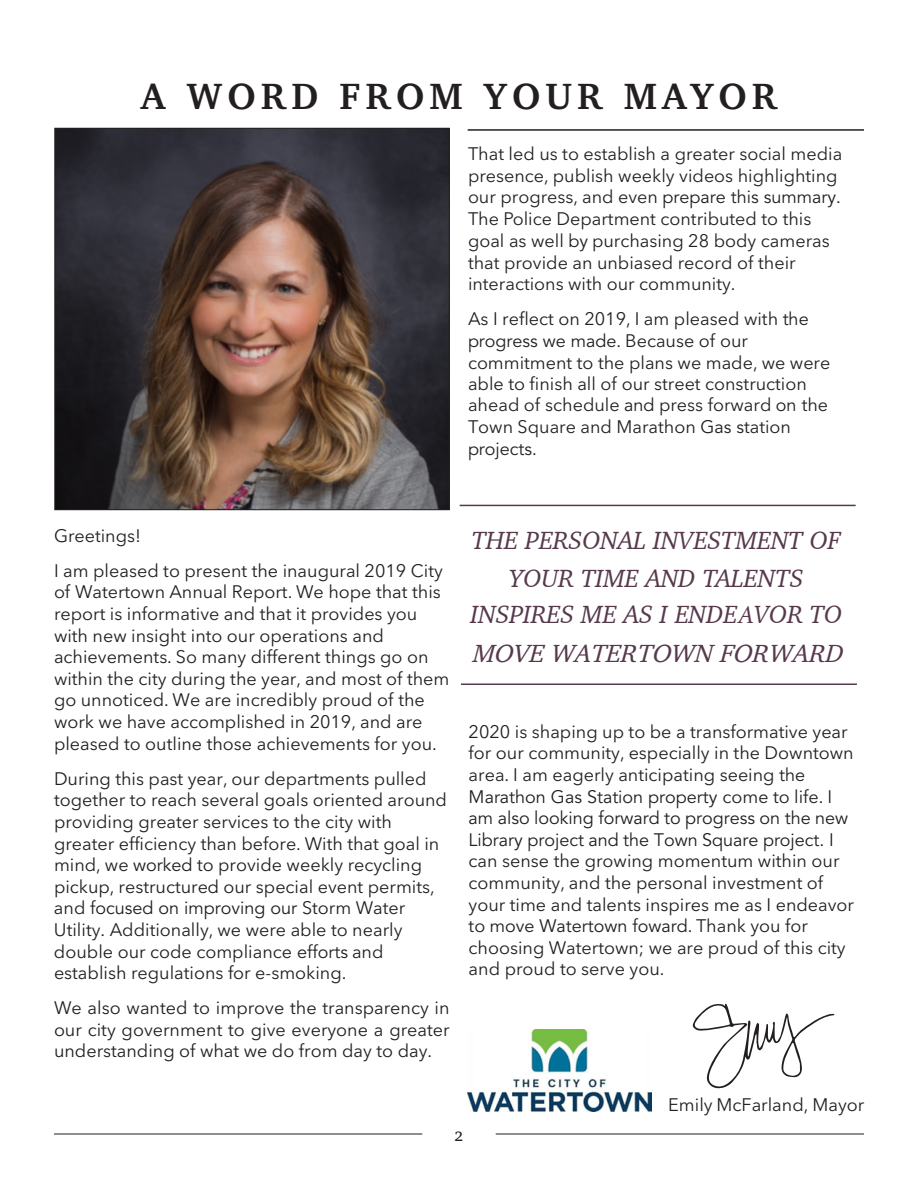
<style>
.page{position:relative;width:918px;height:1188px;background:#fff}
.page>*{position:absolute;margin:0;border:0;box-sizing:border-box;transform-origin:0 0}
.Subheading{font:700 37.5px "Charter";letter-spacing:.14em;color:#231f20}
.Paragraph_Style_2{font:italic 25.5px/37.5px "Charter OSFBT";color:#56394c;text-align:center}
.Paragraph_Style{font:18px/21.6px "Avenir Next Cyr";color:#231f20}
.Paragraph_Style-2{font:18px/21.6px "Avenir Next Cyr";color:#242021}
.t1{font:18px/21.6px "Avenir LT Std";color:#231f20}
.t2{font:18px "Charter OSFBT";color:#231f20}
.s1{font-family:"Avenir LT Std"}
.s2{font-style:inherit}
.s3{font-family:"Minion Pro"}
.s4{font-family:"Charter"}
.s5{font-family:"Avenir Next Cyr"}
</style>
<div class="page">
<hr style="left:54px;top:1134px;width:368px;height:1px;background:#231f20">
<hr style="left:496px;top:1134px;width:368px;height:1px;background:#231f20">
<hr style="left:468px;top:129px;width:396px;height:2px;background:#231f20">
<img style="left:56px;top:130px;width:392px;height:378px">
<div style="left:54px;top:128px;width:396px;height:382px;border:1px solid #231f20"></div>
<hr style="left:460px;top:505px;width:396px;height:1px;background:#56394c">
<hr style="left:461px;top:683px;width:396px;height:2px;background:#56394c">
<img style="left:467px;top:1030px;width:184px;height:81px">
<svg style="left:629px;top:1030px;width:22px;height:3px"></svg>
<svg style="left:693px;top:1004px;width:142px;height:85px"></svg>
<p class="Subheading" style="left:141px;top:73px;width:638px">A WORD FROM YOUR MAYOR</p>
<p class="Paragraph_Style-2" style="left:468px;top:143px;width:376px">That led us to establish a greater social media presence, publish weekly videos highlighting our progress, and even <span class="s1">prepare this summary</span>.<br>The Police Department contributed to this goal as well <span class="s1">by</span> purchasing 28 body cameras that provide an unbiased record of their interactions with our community.</p>
<p class="Paragraph_Style-2" style="left:468px;top:308px;width:364px">As I reflect on 2019, I am pleased with <span class="s1">the progress we made</span>. Because of our commitment to the plans we made, we were able to finish all of our street construction ahead of schedule <span class="s1">and</span> press forward <span class="s1">on</span> the Town Square and Marathon <span class="s1">Gas s</span><span class="s2">tation </span><span class="s1">projects</span>.</p>
<p class="Paragraph_Style" style="left:54px;top:518px;width:390px;line-height:35.1px">Greetings!<br>I am pleased to present the inaugural 2019 City</p>
<p class="Paragraph_Style" style="left:54px;top:581px;width:397px">of Watertown Annual Report. We hope that this report is informative and that it provides you with new insight into our operations and achievements. So many different things go on within the city during the year, and most of them go unnoticed. We are incredibly proud of the work we have accomplished in 2019, and are pleased to outline those achievements for you.</p>
<p class="Paragraph_Style" style="left:54px;top:768px;width:395px">During this past year, our departments pulled together to reach several goals oriented around providing greater services to the city with greater efficiency than before. With that goal in mind, we <span class="s1">worked</span> to provide weekly recycling pickup, restructure<span class="s1">d</span> our special event permits, and <span class="s1">focused on improving our</span> Storm Water Utility. Additionally, we were able to nearly double our code compliance <span class="s1">efforts</span> and establish regulations for e-smoking.</p>
<p class="Paragraph_Style" style="left:54px;top:997px;width:397px;text-align:justify">We also wanted to improve the transparency in our city government to give everyone a greater understanding of what we do from day to day.</p>
<p class="Paragraph_Style_2" style="left:470px;top:521px;width:381px">THE PERSONAL INVESTMENT OF<br>YOUR TIME AND TALENTS<br>INSPIRES ME AS I ENDE<span class="s3">A</span>VOR TO<br><span class="s4">MOVEWATERTOWN FORWARD</span></p>
<p class="Paragraph_Style" style="left:469px;top:721px;width:387px">2020 is shaping up to be a transformative year for our community, especially in the Downtown area. I am eagerly anticipating seeing <span class="s1">the</span></p>
<p class="t1" style="left:469px;top:786px;width:381px">Marathon Gas Station property <span class="s5">com</span>e <span class="s5">to life.</span> I am also looking forward to progress on the new<br>Library project and the Town Square project. <span class="s5">I</span></p>
<p class="Paragraph_Style" style="left:469px;top:850px;width:387px">can sense the growing momentum within our community, and the personal investment of your time and talents inspires me as I endeavor</p>
<p class="t1" style="left:469px;top:916px;width:341px"><span class="s5">to</span> move Watertown foward<span class="s5">. Thank you for</span></p>
<p class="Paragraph_Style" style="left:469px;top:937px;width:379px">choosing Watertown; we are proud of this city and proud to serve you.</p>
<p class="Paragraph_Style" style="left:668px;top:1094px;width:198px">Emily McFarland, Mayor</p>
<p class="t2" style="left:455px;top:1124px;width:10px">2</p>
</div>
